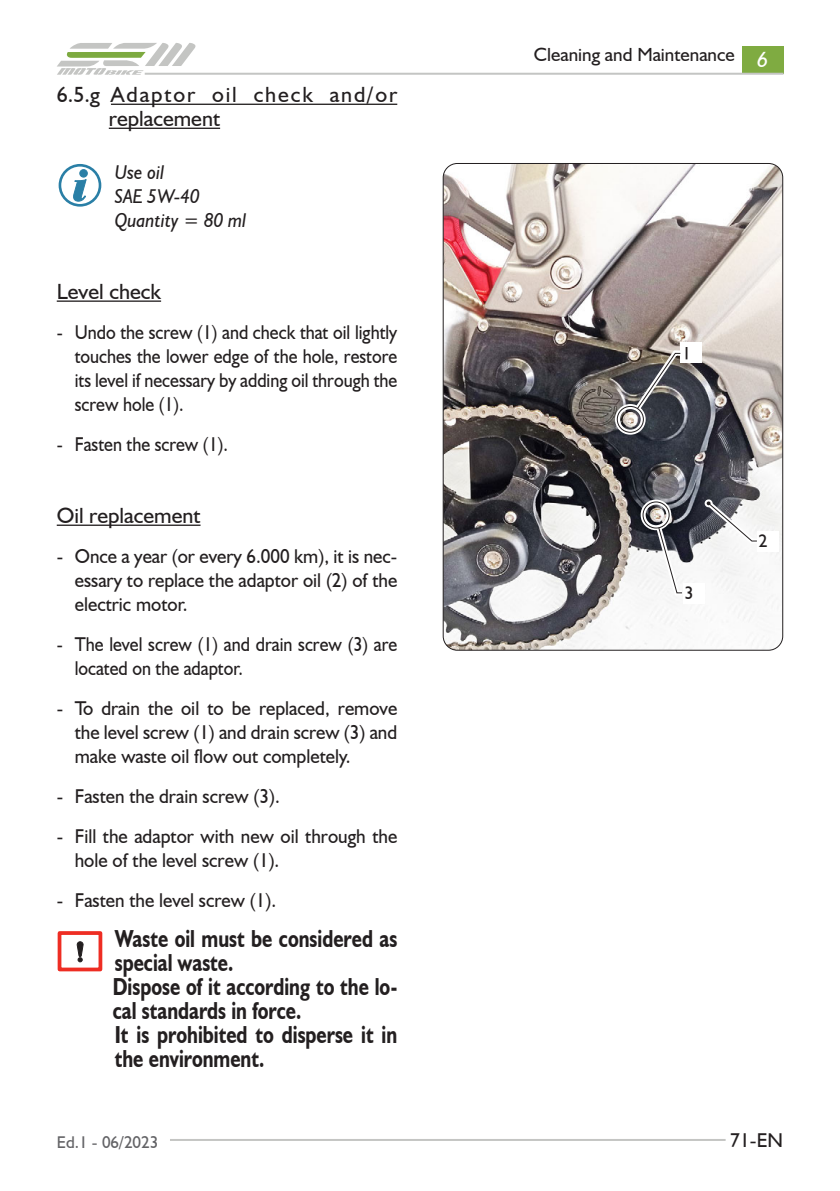
<style>
.page{position:relative;width:840px;height:1191px;background:#fff}
.page>*{position:absolute;margin:0;border:0;box-sizing:border-box;transform-origin:0 0}
.t1{font:700 24.6px/24px "Humanist 521 BT";color:#231f20;scale:.78 1}
.t2{font:22px/24px "Humanist 521 BT";letter-spacing:.085em;color:#231f20}
.t3{font:22px "Humanist 521 BT";color:#231f20}
.t4{font:italic 22px "Humanist 521 BT";color:#fff}
.t5{font:20px/24px "Humanist 521 BT";color:#231f20;text-align:justify;scale:.95 1}
.t6{font:20px/24px "Humanist 521 BT";color:#231f20;text-align:justify;scale:.9 1}
.t7{font:italic 20px/24px "Humanist 521 BT";color:#231f20;scale:.95 1}
.t8{font:20px "Humanist 521 BT";color:#231f20}
.t9{font:19px "Humanist 521 BT";color:#231f20}
.t10{font:18px "Humanist 521 BT";color:#231f20}
.t11{font:17px "Humanist 521 BT";color:#636366}
</style>
<div class="page">
<div style="left:741px;top:46px;width:42px;height:28px;background:#7fab41"></div>
<hr style="left:145px;top:73px;width:638px;height:2px;background:#c4c5c3">
<hr style="left:170px;top:1139px;width:555px;height:2px;background:#c4c5c3">
<svg style="left:57px;top:43px;width:139px;height:32px"></svg>
<img style="left:444px;top:163px;width:338px;height:487px">
<svg style="left:701px;top:496px;width:60px;height:50px"></svg>
<div style="left:756px;top:531px;width:22px;height:20px;background:#fff"></div>
<div style="left:640px;top:499px;width:31px;height:31px;border:5px solid #fff;border-radius:50%"></div>
<svg style="left:652px;top:522px;width:34px;height:76px"></svg>
<div style="left:642px;top:501px;width:27px;height:27px;border:1px solid #231f20;border-radius:50%"></div>
<div style="left:680px;top:343px;width:21px;height:20px;background:#fff"></div>
<div style="left:614px;top:404px;width:31px;height:31px;border:5px solid #fff;border-radius:50%"></div>
<div style="left:616px;top:406px;width:27px;height:27px;border:1px solid #231f20;border-radius:50%"></div>
<div style="left:682px;top:583px;width:22px;height:20px;background:#fff"></div>
<hr style="left:111px;top:104px;width:286px;height:1px;background:#231f20">
<hr style="left:109px;top:128px;width:111px;height:1px;background:#231f20">
<hr style="left:57px;top:300px;width:104px;height:2px;background:#231f20">
<hr style="left:57px;top:524px;width:143px;height:2px;background:#231f20">
<svg style="left:73px;top:179px;width:13px;height:22px"></svg>
<div style="left:80px;top:170px;width:7px;height:7px;background:#2a7fa6;border-radius:50%"></div>
<div style="left:80px;top:169px;width:7px;height:8px;border:1px solid #2a7fa6;border-radius:50%"></div>
<div style="left:59px;top:164px;width:42px;height:43px;border:3px solid #2a7fa6;border-radius:50%"></div>
<div style="left:58px;top:931px;width:44px;height:40px;border:4px solid #ee2d23"></div>
<svg style="left:77px;top:941px;width:6px;height:21px"></svg>
<svg style="left:630px;top:347px;width:57px;height:68px"></svg>
<p class="t2" style="left:109px;top:82px;width:290px;text-indent:-52px">6.5.g Adaptor oil check and/or replacement</p>
<p class="t7" style="left:115px;top:159px;width:140px">Use oil<br>SAE 5W-40<br>Quantity = 80 ml</p>
<p class="t3" style="left:57px;top:278px;width:106px">Level check</p>
<p class="t6" style="left:75px;top:319px;width:359px;text-indent:-18px">- Undo the screw (1) and check that oil lightly touches the lower edge of the hole, restore its level if necessary by adding oil through the screw hole (1).</p>
<p class="t6" style="left:57px;top:431px;width:192px">- Fasten the screw (1).</p>
<p class="t3" style="left:57px;top:502px;width:145px">Oil replacement</p>
<p class="t5" style="left:75px;top:543px;width:341px;text-indent:-18px">- Once a year (or every 6.000 km), it is nec&shy;essary to replace the adaptor oil (2) of the electric motor.</p>
<p class="t6" style="left:75px;top:631px;width:359px;text-indent:-18px">- The level screw (1) and drain screw (3) are located on the adaptor.</p>
<p class="t5" style="left:75px;top:695px;width:341px;text-indent:-18px">- To drain the oil to be replaced, remove the level screw (1) and drain screw (3) and make waste oil flow out completely.</p>
<p class="t5" style="left:57px;top:783px;width:236px">- Fasten the drain screw (3).</p>
<p class="t5" style="left:75px;top:823px;width:341px;text-indent:-18px">- Fill the adaptor with new oil through the hole of the level screw (1).</p>
<p class="t5" style="left:57px;top:887px;width:232px">- Fasten the level screw (1).</p>
<p class="t1" style="left:113px;top:926px;width:366px">Waste oil must be considered as special waste.<br>Dispose of it according to the lo&shy;cal standards in force.<br>It is prohibited to disperse it in the environment.</p>
<p class="t11" style="left:57px;top:1132px;width:103px">Ed.1 - 06/2023</p>
<p class="t9" style="left:533px;top:43px;width:202px">Cleaning and Maintenance</p>
<p class="t4" style="left:756px;top:46px;width:13px">6</p>
<p class="t10" style="left:684px;top:582px;width:11px">3</p>
<p class="t10" style="left:758px;top:530px;width:11px">2</p>
<p class="t8" style="left:729px;top:1128px;width:55px">71-EN</p>
</div>
